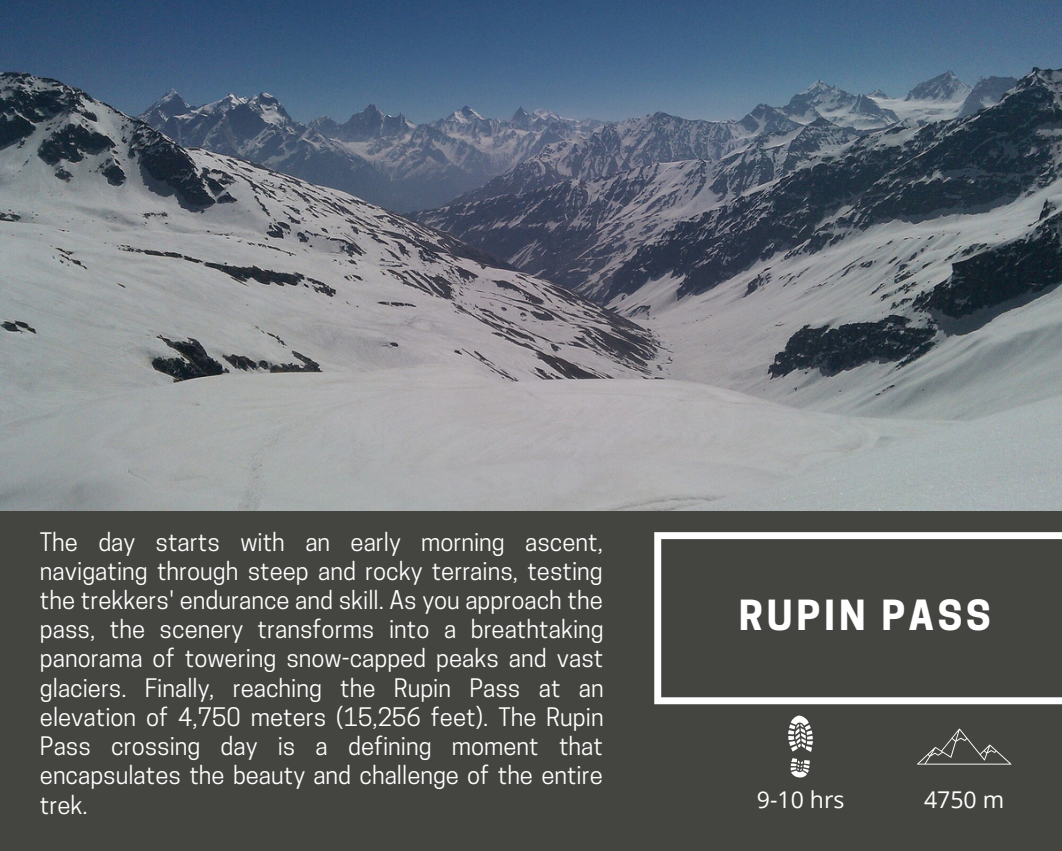
<style>
.page{position:relative;width:1062px;height:851px;background:#fff}
.page>*{position:absolute;margin:0;border:0;box-sizing:border-box;transform-origin:0 0}
.t1{font:700 39px "Cooper Hewitt";letter-spacing:.1em;color:#fff}
.t2{font:24px/29.2px "Cooper Hewitt";color:#fff;text-align:justify}
.t3{font:23.1px "Open Sans";color:#fff}
</style>
<div class="page">
<div style="left:0;top:0;width:1062px;height:850px;background:#444440"></div>
<svg style="left:917px;top:728px;width:94px;height:36px"></svg>
<svg style="left:654px;top:532px;width:408px;height:172px"></svg>
<img style="left:0;top:0;width:1062px;height:510px">
<svg style="left:788px;top:715px;width:25px;height:36px"></svg>
<svg style="left:791px;top:758px;width:19px;height:19px"></svg>
<p class="t2" style="left:40px;top:530px;width:565px">The day starts with an early morning ascent, navigating through steep and rocky terrains, testing the trekkers' endurance and skill. As you approach the pass, the scenery transforms into a breathtaking panorama of towering snow-capped peaks and vast glaciers. Finally, reaching the Rupin Pass at an elevation of 4,750 meters (15,256 feet). The Rupin Pass crossing day is a defining moment that encapsulates the beauty and challenge of the entire trek.</p>
<p class="t1" style="left:739px;top:601px;width:254px">RUPIN PASS</p>
<p class="t3" style="left:757px;top:783px;width:89px">9-10 hrs</p>
<p class="t3" style="left:924px;top:783px;width:82px">4750 m</p>
</div>
